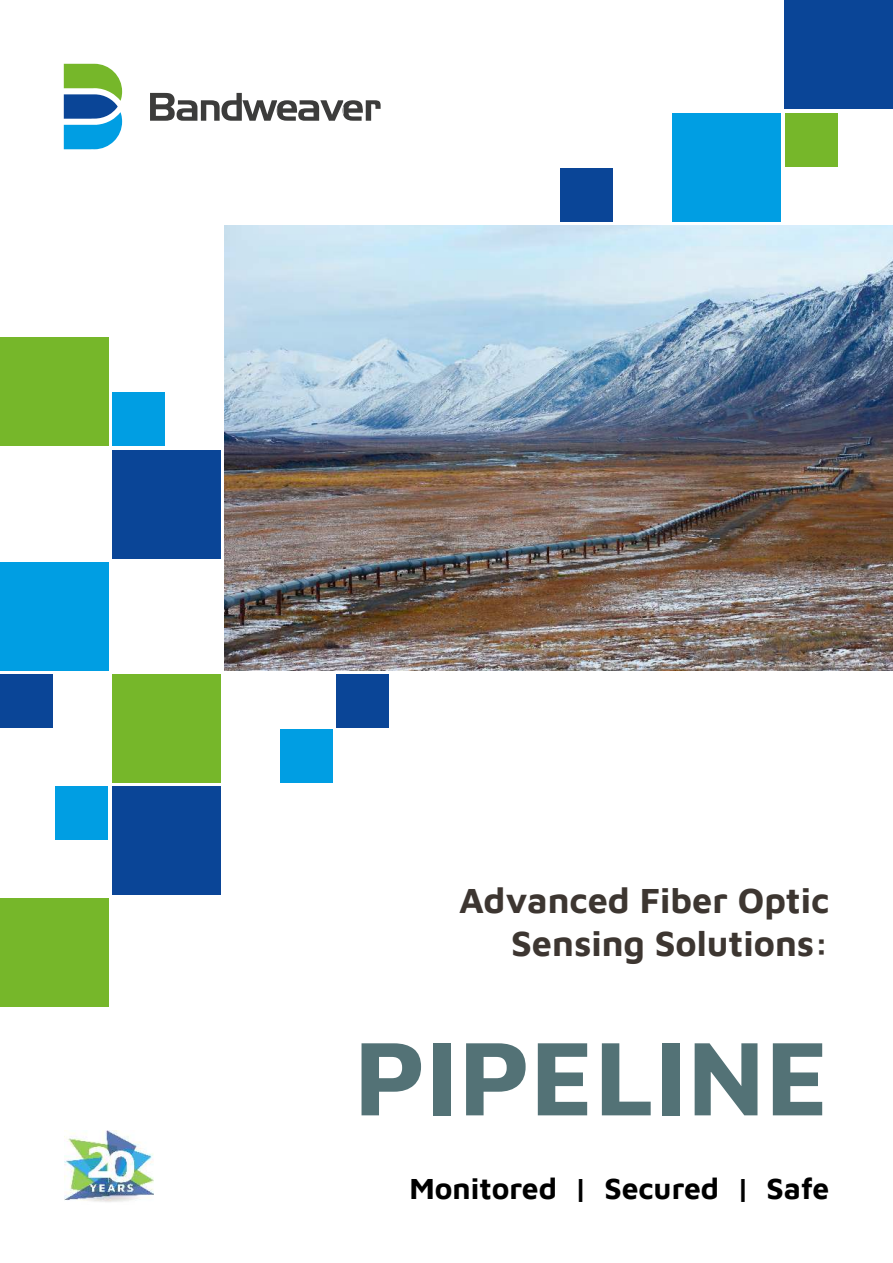
<style>
.page{position:relative;width:893px;height:1263px;background:#fff}
.page>*{position:absolute;margin:0;border:0;box-sizing:border-box;transform-origin:0 0}
.t1{font:700 108px "Maven Pro";color:#537276}
.t2{font:700 36px/43.2px "Maven Pro";color:#3d3631;text-align:right}
.t3{font:700 30px "Maven Pro";color:#000}
</style>
<div class="page">
<img style="left:224px;top:225px;width:669px;height:445px">
<div style="left:673px;top:114px;width:108px;height:108px;background:#009ee3"></div>
<svg style="left:64px;top:64px;width:58px;height:85px"></svg>
<svg style="left:150px;top:93px;width:231px;height:28px"></svg>
<div style="left:0;top:562px;width:108px;height:108px;background:#009ee3"></div>
<div style="left:785px;top:1px;width:108px;height:108px;background:#0a4597"></div>
<div style="left:112px;top:786px;width:108px;height:109px;background:#0a4597"></div>
<div style="left:0;top:337px;width:108px;height:109px;background:#76b72a"></div>
<div style="left:0;top:898px;width:108px;height:109px;background:#76b72a"></div>
<div style="left:112px;top:450px;width:108px;height:108px;background:#0a4597"></div>
<div style="left:336px;top:674px;width:53px;height:53px;background:#0a4597"></div>
<div style="left:112px;top:393px;width:53px;height:53px;background:#009ee3"></div>
<div style="left:561px;top:168px;width:52px;height:53px;background:#0a4597"></div>
<div style="left:785px;top:114px;width:52px;height:53px;background:#76b72a"></div>
<div style="left:112px;top:674px;width:108px;height:109px;background:#76b72a"></div>
<div style="left:1px;top:674px;width:52px;height:53px;background:#0a4597"></div>
<div style="left:56px;top:786px;width:52px;height:53px;background:#009ee3"></div>
<div style="left:280px;top:730px;width:52px;height:53px;background:#009ee3"></div>
<img style="left:65px;top:1131px;width:88px;height:71px">
<p class="t2" style="left:459px;top:881px;width:372px">Advanced Fiber Optic<br>Sensing Solutions:</p>
<h1 class="t1" style="left:354px;top:1034px;width:477px">PIPELINE</h1>
<p class="t3" style="left:409px;top:1176px;width:421px">Monitored | Secured | Safe</p>
</div>
